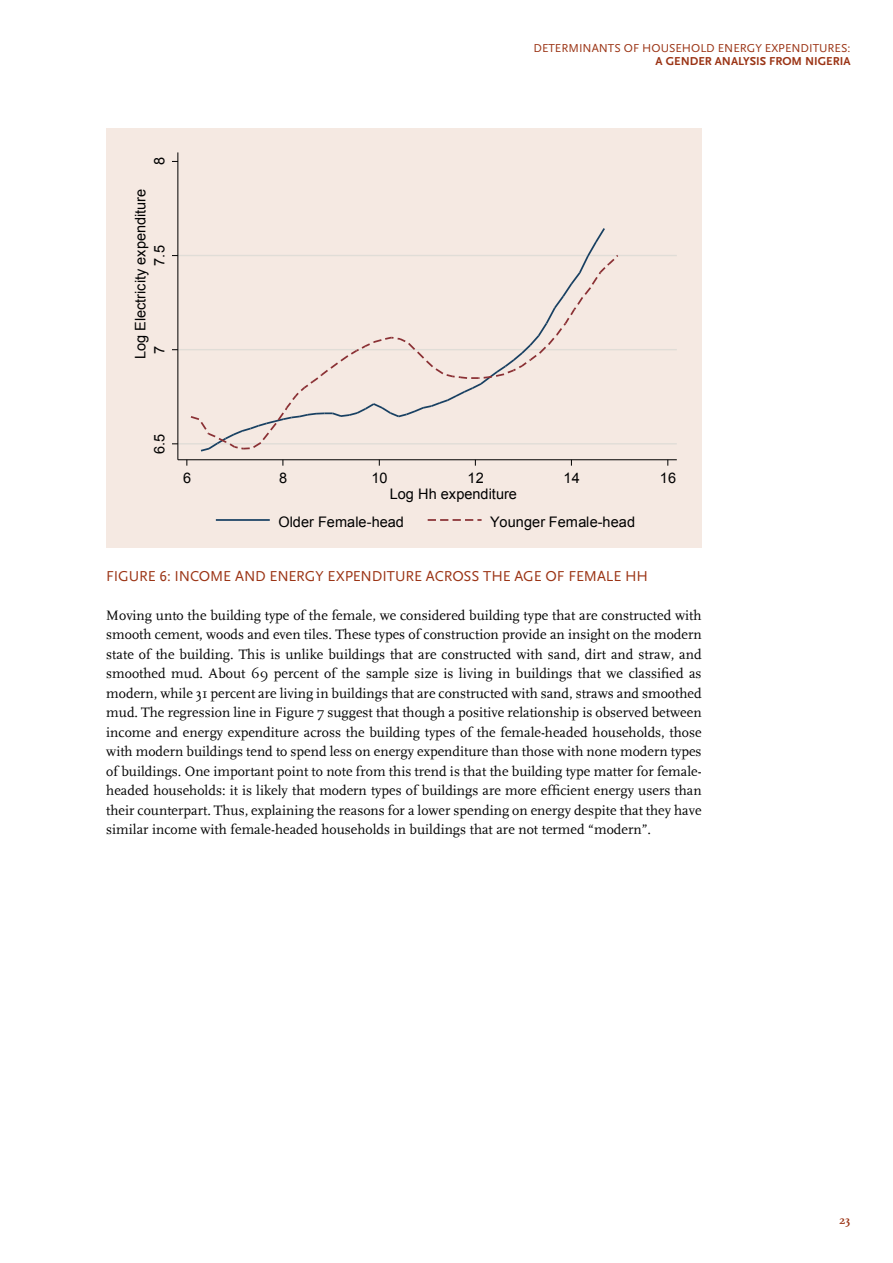
<style>
.page{position:relative;width:893px;height:1263px;background:#fff}
.page>*{position:absolute;margin:0;border:0;box-sizing:border-box;transform-origin:0 0}
.t1{font:15px "Scala Sans LF";letter-spacing:-.015em;color:#9b3415}
.t2{font:14.55px/27.6px "Arial";color:#000}
.t3{font:14.25px/19.5px "Scala";color:#000;text-align:justify}
.t4{font:12px "Scala Sans LF";color:#9b3415}
.t5{font:700 12px "Scala Sans LF";color:#9b3415}
.t6{font:700 12px "Scala";color:#9b3415}
</style>
<div class="page">
<div style="left:106px;top:129px;width:596px;height:419px;background:#f5e9e2"></div>
<hr style="left:178px;top:443px;width:499px;height:1px;background:#eaf2f3">
<hr style="left:178px;top:349px;width:499px;height:1px;background:#eaf2f3">
<hr style="left:178px;top:255px;width:499px;height:1px;background:#eaf2f3">
<svg style="left:189px;top:228px;width:431px;height:224px"></svg>
<hr style="left:178px;top:152px;width:1px;height:308px;background:#000">
<hr style="left:178px;top:459px;width:499px;height:1px;background:#000">
<hr style="left:216px;top:519px;width:54px;height:2px;background:#1a476f">
<svg style="left:428px;top:519px;width:54px;height:2px"></svg>
<p class="t4" style="left:533px;top:41px;width:318px">DETERMINANTS OF HOUSEHOLD ENERGY EXPENDITURES:</p>
<p class="t5" style="left:656px;top:55px;width:196px">A GENDER ANALYSIS FROM N IGERIA</p>
<p class="t2" style="left:146px;top:165px;width:10px;rotate:-90deg">8</p>
<p class="t2" style="left:127px;top:359px;width:172px;rotate:-90deg">Log Electricity expenditure</p>
<p class="t2" style="left:146px;top:266px;width:22px;rotate:-90deg">7.5</p>
<p class="t2" style="left:146px;top:353px;width:10px;rotate:-90deg">7</p>
<p class="t2" style="left:146px;top:454px;width:22px;rotate:-90deg">6.5</p>
<p class="t2" style="left:183px;top:464px;width:10px">6</p>
<p class="t2" style="left:279px;top:464px;width:10px">8</p>
<p class="t2" style="left:371px;top:464px;width:18px">10</p>
<p class="t2" style="left:467px;top:464px;width:18px">12</p>
<p class="t2" style="left:563px;top:464px;width:18px">14</p>
<p class="t2" style="left:660px;top:464px;width:18px">16</p>
<p class="t2" style="left:278px;top:481px;width:240px;text-indent:111px">Log Hh expenditure<br>Older Female-head</p>
<p class="t2" style="left:490px;top:508px;width:146px">Younger Female-head</p>
<p class="t1" style="left:106px;top:567px;width:17px">FIGURE</p>
<p class="t1" style="left:160px;top:567px;width:31px">6: INCOME</p>
<p class="t1" style="left:235px;top:567px;width:11px">AND</p>
<p class="t1" style="left:270px;top:567px;width:18px">ENERGY</p>
<p class="t1" style="left:328px;top:567px;width:27px">EXPENDITURE</p>
<p class="t1" style="left:426px;top:567px;width:10px">ACROSS</p>
<p class="t1" style="left:483px;top:567px;width:103px">THE AGE OF FEMALE</p>
<p class="t1" style="left:625px;top:567px;width:24px">HH</p>
<p class="t3" style="left:106px;top:605px;width:597px">Moving unto the building type of the female, we considered building type that are constructed with smooth cement, woods and even tiles. These types of construction provide an insight on the modern state of the building. This is unlike buildings that are constructed with sand, dirt and straw, and smoothed mud. About 69 percent of the sample size is living in buildings that we classified as modern, while 31 percent are living in buildings that are constructed with sand, straws and smoothed mud. The regression line in Figure 7 suggest that though a positive relationship is observed between income and energy expenditure across the building types of the female-headed households, those with modern buildings tend to spend less on energy expenditure than those with none modern types of buildings. One important point to note from this trend is that the building type matter for female&shy;headed households: it is likely that modern types of buildings are more efficient energy users than their counterpart. Thus, explaining the reasons for a lower spending on energy despite that they have similar income with female-headed households in buildings that are not termed “modern”.</p>
<p class="t6" style="left:839px;top:1213px;width:13px">23</p>
</div>
